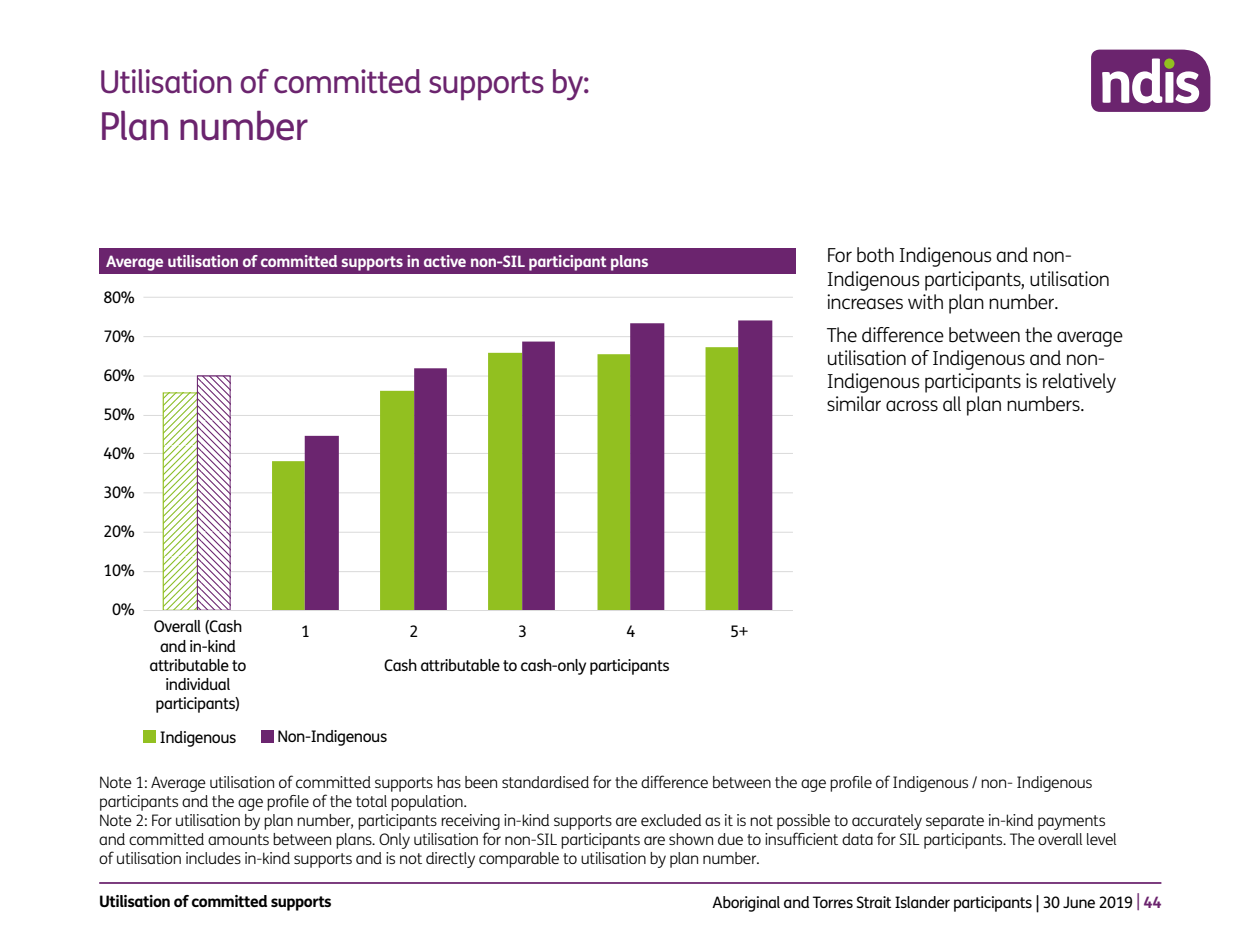
<style>
.page{position:relative;width:1260px;height:945px;background:#fff}
.page>*{position:absolute;margin:0;border:0;box-sizing:border-box;transform-origin:0 0}
.t1{font:38.5px "FS Me";letter-spacing:-.03em;color:#6b246e}
.t2{font:31.5px "FS Me";letter-spacing:-.03em;color:#6b246e}
.t3{font:300 19.25px/23.1px "FS Me";letter-spacing:-.02em;color:#000}
.t4{font:15.92px/19.1px "FS Me";letter-spacing:-.03em;color:#000;text-align:center}
.t5{font:300 15.75px/18.9px "FS Me";letter-spacing:-.02em;color:#000}
.t6{font:700 15.75px "FS Me";letter-spacing:-.02em;color:#fff}
.t7{font:15.75px "FS Me";letter-spacing:-.03em;color:#000}
.t8{font:700 15.75px "FS Me";letter-spacing:-.03em;color:#000}
.s1{color:#6b246e}
.s2{font-weight:700;color:#6b246e}
</style>
<div class="page">
<hr style="left:99px;top:882px;width:1062px;height:2px;background:#6b246e">
<svg style="left:1091px;top:50px;width:119px;height:62px"></svg>
<div style="left:1164px;top:58px;width:10px;height:11px;background:#92c020;border-radius:50%"></div>
<div style="left:99px;top:248px;width:697px;height:26px;background:#6b246e"></div>
<div style="left:143px;top:730px;width:13px;height:13px;background:#92c020"></div>
<div style="left:261px;top:730px;width:12px;height:13px;background:#6b256f"></div>
<hr style="left:143px;top:571px;width:650px;height:1px;background:#dadada">
<hr style="left:143px;top:532px;width:650px;height:1px;background:#dadada">
<hr style="left:143px;top:493px;width:650px;height:1px;background:#dadada">
<hr style="left:143px;top:453px;width:650px;height:1px;background:#dadada">
<hr style="left:143px;top:415px;width:650px;height:1px;background:#dadada">
<hr style="left:143px;top:376px;width:650px;height:1px;background:#dadada">
<hr style="left:143px;top:336px;width:650px;height:1px;background:#dadada">
<hr style="left:143px;top:297px;width:650px;height:1px;background:#dadada">
<svg style="left:165px;top:394px;width:31px;height:215px"></svg>
<div style="left:163px;top:392px;width:35px;height:219px;border:1px solid #92c020"></div>
<svg style="left:199px;top:378px;width:30px;height:231px"></svg>
<div style="left:197px;top:376px;width:34px;height:235px;border:1px solid #6b256f"></div>
<svg style="left:272px;top:375px;width:33px;height:235px;fill:#92c020"></svg>
<svg style="left:305px;top:320px;width:467px;height:290px"></svg>
<hr style="left:143px;top:610px;width:650px;height:1px;background:#dadada">
<h3 class="t2" style="left:99px;top:64px;width:492px">Utilisation of committed supports by:</h3>
<h3 class="t1" style="left:99px;top:104px;width:211px">Plan number</h3>
<h4 class="t6" style="left:106px;top:251px;width:544px">Average utilisation of committed supports in active non-SIL participant plans</h4>
<p class="t4" style="left:104px;top:288px;width:33px">80%</p>
<p class="t4" style="left:104px;top:327px;width:33px">70%</p>
<p class="t4" style="left:104px;top:366px;width:33px">60%</p>
<p class="t4" style="left:104px;top:405px;width:33px">50%</p>
<p class="t4" style="left:104px;top:444px;width:33px">40%</p>
<p class="t4" style="left:104px;top:483px;width:33px">30%</p>
<p class="t4" style="left:104px;top:522px;width:33px">20%</p>
<p class="t4" style="left:104px;top:561px;width:33px">10%</p>
<p class="t4" style="left:112px;top:600px;width:24px">0%</p>
<p class="t4" style="left:150px;top:618px;width:99px">Overall (Cash and in-kind attributable to individual participants)</p>
<p class="t4" style="left:301px;top:622px;width:11px">1</p>
<p class="t4" style="left:410px;top:622px;width:11px">2</p>
<p class="t4" style="left:384px;top:615px;width:287px;line-height:34.5px">3<br>Cash attributable to cash-only participants</p>
<p class="t4" style="left:627px;top:622px;width:11px">4</p>
<p class="t4" style="left:730px;top:622px;width:20px">5+</p>
<p class="t4" style="left:160px;top:728px;width:78px">Indigenous</p>
<p class="t4" style="left:277px;top:727px;width:111px">Non-Indigenous</p>
<p class="t3" style="left:827px;top:245px;width:285px">For both Indigenous and non-<br>Indigenous participants, utilisation increases with plan number.</p>
<p class="t3" style="left:827px;top:324px;width:298px">The difference between the average utilisation of Indigenous and non-Indigenous participants is relatively similar across all plan numbers.</p>
<p class="t5" style="left:99px;top:773px;width:1019px">Note 1: Average utilisation of committed supports has been standardised for the difference between the age profile of Indigenous / non- Indigenous participants and the age profile of the total population.<br>Note 2: For utilisation by plan number, participants receiving in-kind supports are excluded as it is not possible to accurately separate in-kind payments and committed amounts between plans. Only utilisation for non-SIL participants are shown due to insufficient data for SIL participants. The overall level of utilisation includes in-kind supports and is not directly comparable to utilisation by plan number.</p>
<p class="t8" style="left:99px;top:892px;width:234px">Utilisation of committed supports</p>
<p class="t7" style="left:713px;top:893px;width:451px">Aboriginal and Torres Strait Islander participants | 30 June 2019 <span class="s1">|</span> <span class="s2">44</span></p>
</div>
